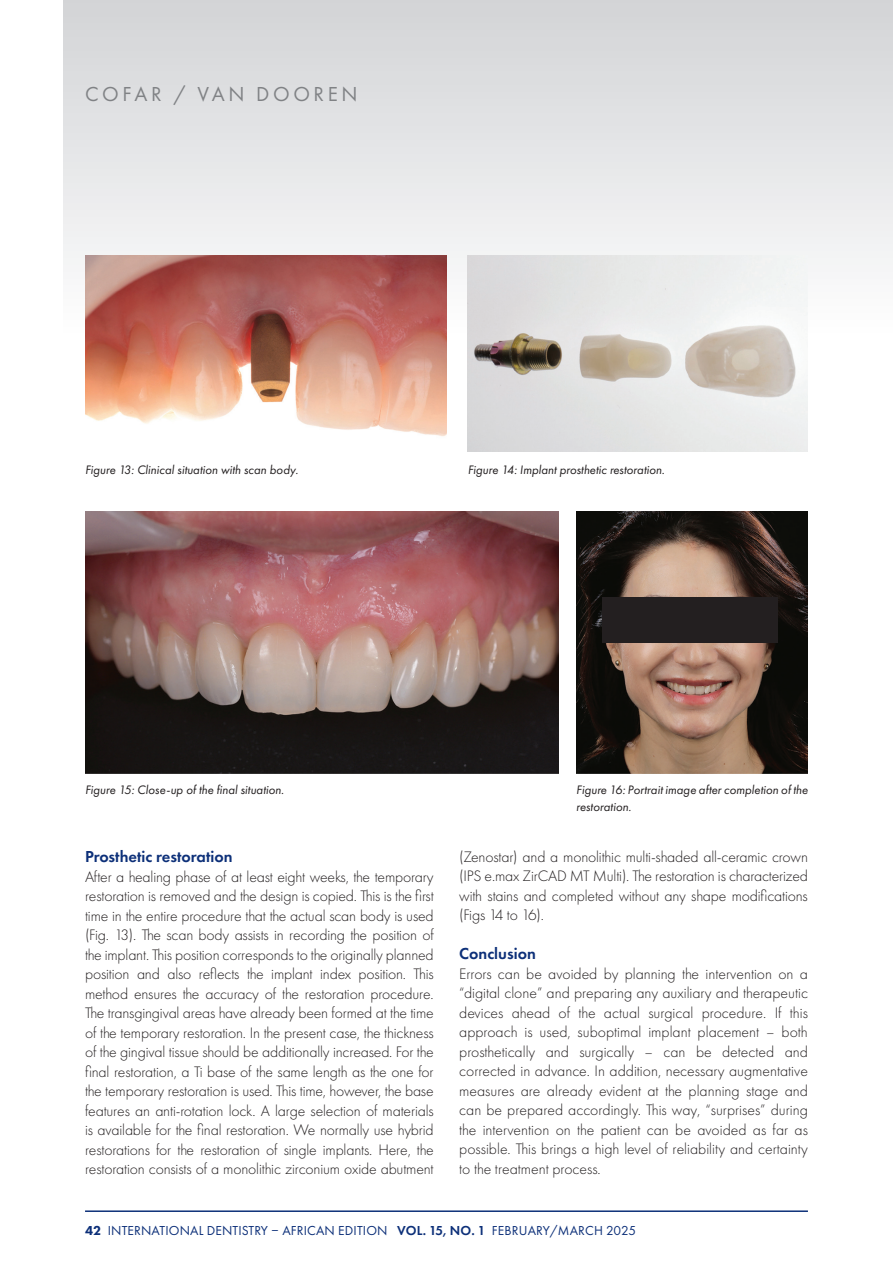
<style>
.page{position:relative;width:893px;height:1263px;background:#fff}
.page>*{position:absolute;margin:0;border:0;box-sizing:border-box;transform-origin:0 0}
.t1{font:21px "Futura PT";letter-spacing:.17em;color:#808285}
.t2{font:600 16.5px "Futura PT";color:#0d3079}
.t3{font:300 15.75px/19.5px "Futura PT";letter-spacing:-.01em;color:#231f20;text-align:justify}
.t4{font:13.5px "Futura PT";letter-spacing:.01em;color:#0d3079}
.DM_Caption{font:italic 12.75px/16.5px "Futura PT";color:#231f20}
.s1{font-weight:800}
.s2{font-weight:600}
</style>
<div class="page">
<div style="left:64px;top:0;width:829px;height:337px;background:linear-gradient(to bottom,#d2d4d6,#fdfcfc)"></div>
<hr style="left:85px;top:1210px;width:723px;height:2px;background:#0d3079">
<img style="left:85px;top:255px;width:361px;height:182px">
<img style="left:468px;top:255px;width:340px;height:196px">
<img style="left:85px;top:511px;width:474px;height:262px">
<img style="left:576px;top:511px;width:232px;height:262px">
<div style="left:602px;top:597px;width:176px;height:45px;background:#231f20"></div>
<p class="t1" style="left:85px;top:82px;width:274px">COFAR / VAN DOOREN</p>
<p class="DM_Caption" style="left:85px;top:461px;width:215px">Figure 13: Clinical situation with scan body.</p>
<p class="DM_Caption" style="left:468px;top:461px;width:198px">Figure 14: Implant prosthetic restoration.</p>
<p class="DM_Caption" style="left:85px;top:781px;width:200px">Figure 15: Close-up of the final situation.</p>
<p class="DM_Caption" style="left:576px;top:781px;width:233px">Figure 16: Portrait image after completion of the restoration.</p>
<p class="t2" style="left:85px;top:846px;width:149px">Prosthetic restoration</p>
<p class="t3" style="left:85px;top:867px;width:350px">After a healing phase of at least eight weeks, the temporary restoration is removed and the design is copied. This is the first time in the entire procedure that the actual scan body is used (Fig. 13). The scan body assists in recording the position of the implant. This position corresponds to the originally planned position and also reflects the implant index position. This method ensures the accuracy of the restoration procedure.<br>The transgingival areas have already been formed at the time of the temporary restoration. In the present case, the thickness of the gingival tissue should be additionally increased. For the final restoration, a Ti base of the same length as the one for the temporary restoration is used. This time, however, the base features an anti-rotation lock. A large selection of materials is available for the final restoration. We normally use hybrid restorations for the restoration of single implants. Here, the restoration consists of a monolithic zirconium oxide abutment</p>
<p class="t3" style="left:459px;top:847px;width:350px">(Zenostar) and a monolithic multi-shaded all-ceramic crown (IPS e.max ZirCAD MT Multi). The restoration is characterized with stains and completed without any shape modifications (Figs 14 to 16).</p>
<p class="t2" style="left:459px;top:943px;width:78px">Conclusion</p>
<p class="t3" style="left:459px;top:964px;width:350px">Errors can be avoided by planning the intervention on a “digital clone” and preparing any auxiliary and therapeutic devices ahead of the actual surgical procedure. If this approach is used, suboptimal implant placement – both prosthetically and surgically – can be detected and corrected in advance. In addition, necessary augmentative measures are already evident at the planning stage and can be prepared accordingly. This way, “surprises” during the intervention on the patient can be avoided as far as possible. This brings a high level of reliability and certainty to the treatment process.</p>
<p class="t4" style="left:85px;top:1223px;width:552px"><span class="s1">42</span> INTERNATIONAL DENTISTRY – AFRICAN EDITION <span class="s2">VOL. 15, NO. 1</span> FEBRUARY/MARCH 2025</p>
</div>
